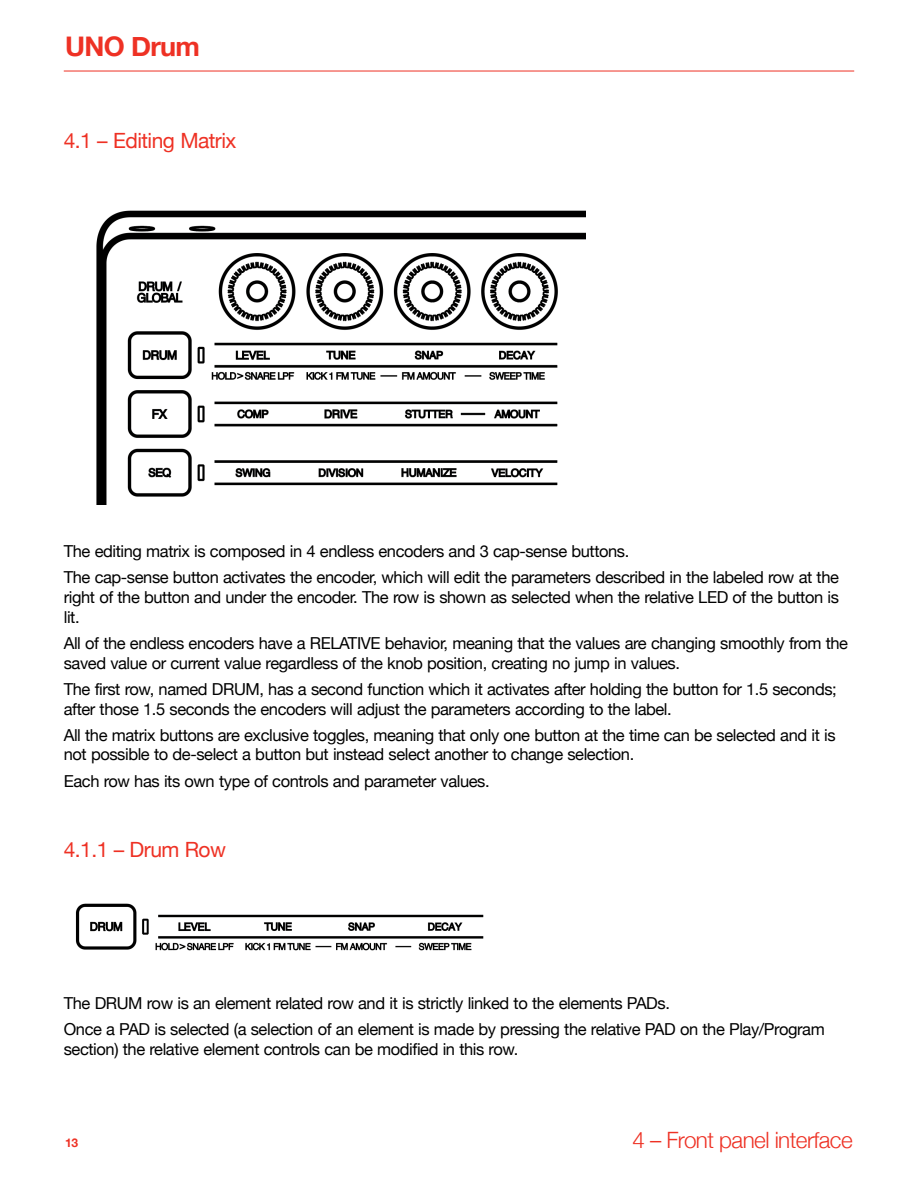
<style>
.page{position:relative;width:918px;height:1188px;background:#fff}
.page>*{position:absolute;margin:0;border:0;box-sizing:border-box;transform-origin:0 0}
.t1{font:700 27px "Helvetica Neue";letter-spacing:-.025em;color:#ee3124}
.t2{font:300 22.5px "Helvetica Neue";letter-spacing:-.025em;color:#ee3124}
.Titolo_Paragrafo{font:21px "Helvetica Neue";letter-spacing:-.025em;color:#ee3124}
.Testo{font:16.5px/19.8px "Helvetica Neue";letter-spacing:-.025em;color:#000}
.t3{font:700 12px "Helvetica Neue";color:#ee3124}
</style>
<div class="page">
<img style="left:96px;top:210px;width:489px;height:294px">
<img style="left:75px;top:903px;width:409px;height:48px">
<hr style="left:64px;top:71px;width:790px;height:1px;background:#ee3124">
<h1 class="t1" style="left:65px;top:25px;width:136px">UNO Drum</h1>
<p class="Titolo_Paragrafo" style="left:64px;top:125px;width:174px">4.1 – Editing Matrix</p>
<p class="Testo" style="left:64px;top:542px;width:567px">The editing matrix is composed in 4 endless encoders and 3 cap-sense buttons.</p>
<p class="Testo" style="left:64px;top:568px;width:777px;text-align:justify">The cap-sense button activates the encoder, which will edit the parameters described in the labeled row at the right of the button and under the encoder. The row is shown as selected when the relative LED of the button is lit.</p>
<p class="Testo" style="left:64px;top:634px;width:786px">All of the endless encoders have a RELATIVE behavior, meaning that the values are changing smoothly from the saved value or current value regardless of the knob position, creating no jump in values.</p>
<p class="Testo" style="left:64px;top:680px;width:775px">The first row, named DRUM, has a second function which it activates after holding the button for 1.5 seconds; after those 1.5 seconds the encoders will adjust the parameters according to the label.</p>
<p class="Testo" style="left:64px;top:726px;width:773px">All the matrix buttons are exclusive toggles, meaning that only one button at the time can be selected and it is not possible to de-select a button but instead select another to change selection.</p>
<p class="Testo" style="left:64px;top:772px;width:427px">Each row has its own type of controls and parameter values.</p>
<p class="Titolo_Paragrafo" style="left:64px;top:835px;width:164px">4.1.1 – Drum Row</p>
<p class="Testo" style="left:64px;top:994px;width:608px">The DRUM row is an element related row and it is strictly linked to the elements PADs.</p>
<p class="Testo" style="left:64px;top:1020px;width:762px">Once a PAD is selected (a selection of an element is made by pressing the relative PAD on the Play/Program section) the relative element controls can be modified in this row.</p>
<p class="t3" style="left:65px;top:1134px;width:15px">13</p>
<h2 class="t2" style="left:632px;top:1121px;width:222px">4 – Front panel interface</h2>
</div>
